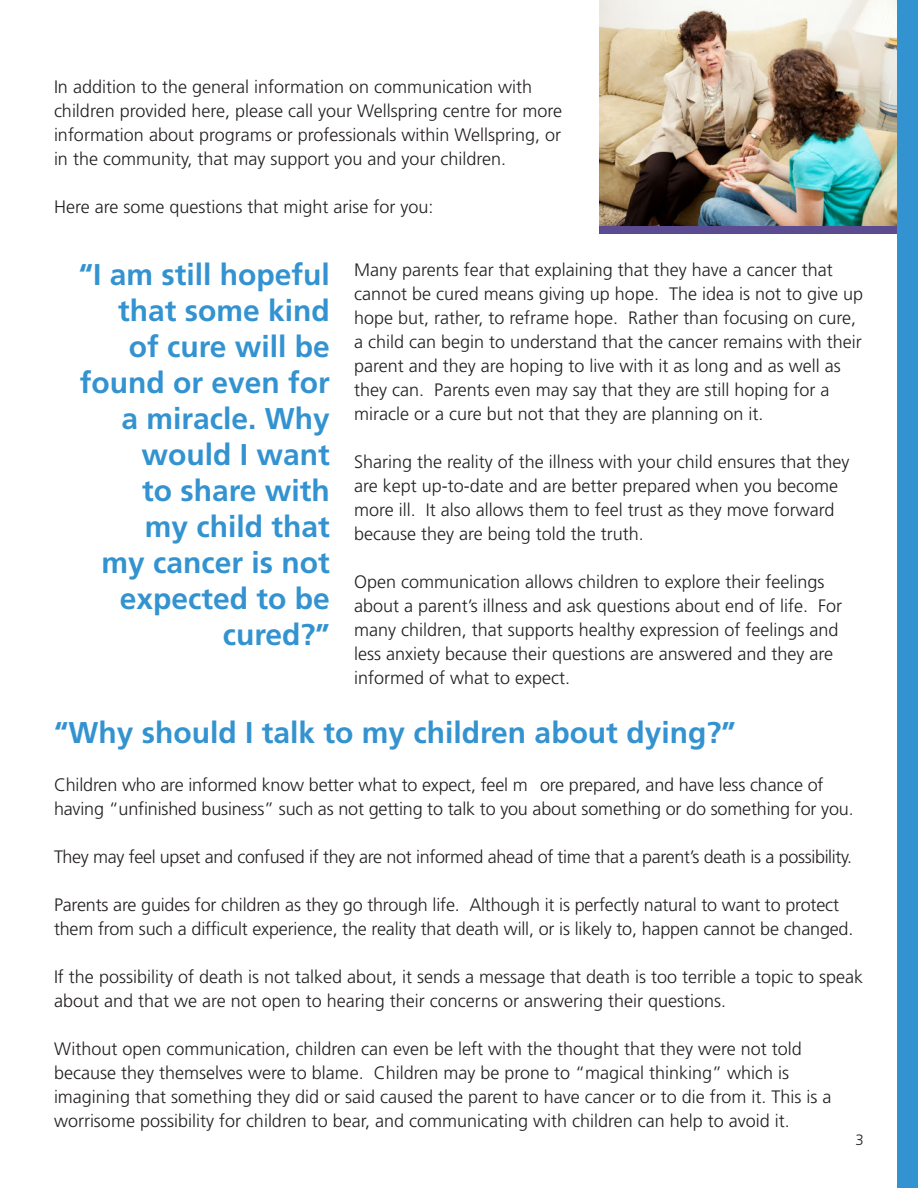
<style>
.page{position:relative;width:918px;height:1188px;background:#fff}
.page>*{position:absolute;margin:0;border:0;box-sizing:border-box;transform-origin:0 0}
.t1{font:700 30px/36px "Frutiger";color:#3393d0;text-align:right}
.t2{font:300 18px/24px "Frutiger";color:#231f20}
.t3{font:300 18px "Frutiger";letter-spacing:-.02em;color:#231f20}
.t4{font:300 15px "Frutiger";color:#231f20}
</style>
<div class="page">
<div style="left:897px;top:0;width:21px;height:1188px;background:#3393d0"></div>
<img style="left:600px;top:1px;width:297px;height:225px">
<div style="left:600px;top:226px;width:297px;height:8px;background:#5b4b91"></div>
<p class="t2" style="left:54px;top:77px;width:510px">In addition to the general information on communication with children provided here, please call your Wellspring centre for more information about programs or professionals within Wellspring, or in the community, that may support you and your children.</p>
<p class="t2" style="left:54px;top:197px;width:381px">Here are some questions that might arise for you:</p>
<h1 class="t1" style="left:79px;top:259px;width:253px">“I am still hopeful that some kind<br>of cure will be found or even for a miracle. Why would I want<br>to share with<br>my child that<br>my cancer is not expected to be cured?”</h1>
<p class="t2" style="left:354px;top:259px;width:510px">Many parents fear that explaining that they have a cancer that cannot be cured means giving up hope. The idea is not to give up hope but, rather, to reframe hope. Rather than focusing on cure, a child can begin to understand that the cancer remains with their parent and they are hoping to live with it as long and as well as they can. Parents even may say that they are still hoping for a miracle or a cure but not that they are planning on it.</p>
<p class="t2" style="left:354px;top:451px;width:497px">Sharing the reality of the illness with your child ensures that they are kept up-to-date and are better prepared when you become more ill. It also allows them to feel trust as they move forward because they are being told the truth.</p>
<p class="t2" style="left:354px;top:571px;width:489px">Open communication allows children to explore their feelings about a parent’s illness and ask questions about end of life. For many children, that supports healthy expression of feelings and less anxiety because their questions are answered and they are informed of what to expect.</p>
<h1 class="t1" style="left:54px;top:717px;width:683px">“Why should I talk to my children about dying?”</h1>
<p class="t2" style="left:54px;top:774px;width:801px">Children who are informed know better what to expect, feel m ore prepared, and have less chance of having “unfinished business” such as not getting to talk to you about something or do something for you.</p>
<p class="t3" style="left:54px;top:850px;width:800px">They may feel upset and confused if they are not informed ahead of time that a parent’s death is a possibility.</p>
<p class="t2" style="left:54px;top:894px;width:801px">Parents are guides for children as they go through life. Although it is perfectly natural to want to protect them from such a difficult experience, the reality that death will, or is likely to, happen cannot be changed.</p>
<p class="t2" style="left:54px;top:966px;width:811px">If the possibility of death is not talked about, it sends a message that death is too terrible a topic to speak about and that we are not open to hearing their concerns or answering their questions.</p>
<p class="t2" style="left:54px;top:1038px;width:779px">Without open communication, children can even be left with the thought that they were not told because they themselves were to blame. Children may be prone to “magical thinking” which is imagining that something they did or said caused the parent to have cancer or to die from it. This is a worrisome possibility for children to bear, and communicating with children can help to avoid it.</p>
<p class="t4" style="left:856px;top:1134px;width:10px">3</p>
</div>
